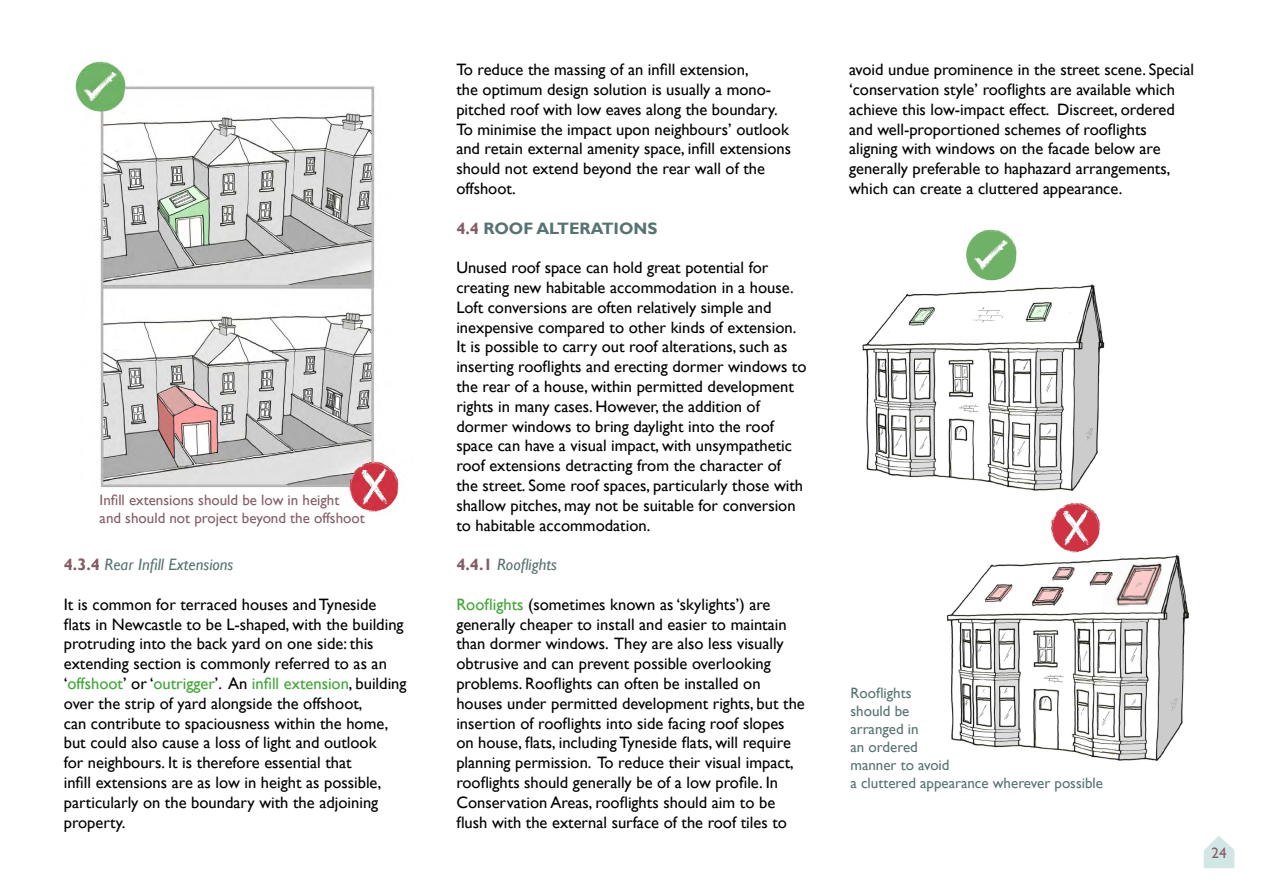
<style>
.page{position:relative;width:1263px;height:893px;background:#fff}
.page>*{position:absolute;margin:0;border:0;box-sizing:border-box;transform-origin:0 0}
.t1{font:16.5px/19.8px "Gill Sans";color:#000}
.t2{font:italic 16.5px "Gill Sans";color:#577371}
.t3{font:700 16.5px "Gill Sans";color:#577371}
.t4{font:15px/18px "Gill Sans";color:#577371}
.t5{font:15px/18px "Gill Sans";color:#845d66}
.s1{font-weight:700;font-style:normal;color:#845d66}
.s2{color:#3fa535}
.s3{color:#845d66}
</style>
<div class="page">
<svg style="left:1204px;top:836px;width:30px;height:32px"></svg>
<img style="left:75px;top:61px;width:324px;height:451px">
<img style="left:862px;top:229px;width:243px;height:262px">
<img style="left:947px;top:502px;width:242px;height:259px">
<img style="left:1102px;top:561px;width:60px;height:46px">
<img style="left:1027px;top:584px;width:39px;height:26px">
<img style="left:1088px;top:570px;width:26px;height:17px">
<p class="t5" style="left:100px;top:491px;width:267px">Infill extensions should be low in height and should not project beyond the offshoot</p>
<p class="t2" style="left:64px;top:555px;width:171px"><span class="s1">4.3.4</span> Rear Infill Extensions</p>
<p class="t1" style="left:64px;top:595px;width:344px">It is common for terraced houses and Tyneside flats in Newcastle to be L-shaped, with the building protruding into the back yard on one side: this extending section is commonly referred to as an ‘<span class="s2">offshoot</span>’ or ‘<span class="s2">outrigger</span>’. An <span class="s2">infill extension</span>, building over the strip of yard alongside the offshoot,<br>can contribute to spaciousness within the home, but could also cause a loss of light and outlook<br>for neighbours. It is therefore essential that<br>infill extensions are as low in height as possible, particularly on the boundary with the adjoining property.</p>
<p class="t1" style="left:456px;top:60px;width:336px">To reduce the massing of an infill extension,<br>the optimum design solution is usually a mono&shy;pitched roof with low eaves along the boundary.<br>To minimise the impact upon neighbours’ outlook and retain external amenity space, infill extensions should not extend beyond the rear wall of the offshoot.</p>
<p class="t3" style="left:456px;top:218px;width:203px"><span class="s3">4.4</span> ROOF ALTERATIONS</p>
<p class="t1" style="left:456px;top:258px;width:352px">Unused roof space can hold great potential for creating new habitable accommodation in a house.<br>Loft conversions are often relatively simple and inexpensive compared to other kinds of extension.<br>It is possible to carry out roof alterations, such as inserting rooflights and erecting dormer windows to the rear of a house, within permitted development rights in many cases. However, the addition of dormer windows to bring daylight into the roof space can have a visual impact, with unsympathetic roof extensions detracting from the character of the street. Some roof spaces, particularly those with shallow pitches, may not be suitable for conversion to habitable accommodation.</p>
<p class="t2" style="left:456px;top:555px;width:102px"><span class="s1">4.4.1</span> Rooflights</p>
<p class="t1" style="left:456px;top:595px;width:350px"><span class="s2">Rooflights</span> (sometimes known as ‘skylights’) are generally cheaper to install and easier to maintain than dormer windows. They are also less visually obtrusive and can prevent possible overlooking problems. Rooflights can often be installed on houses under permitted development rights, but the insertion of rooflights into side facing roof slopes on house, flats, including Tyneside flats, will require planning permission. To reduce their visual impact, rooflights should generally be of a low profile. In Conservation Areas, rooflights should aim to be flush with the external surface of the roof tiles to</p>
<p class="t1" style="left:849px;top:60px;width:347px">avoid undue prominence in the street scene. Special ‘conservation style’ rooflights are available which achieve this low-impact effect. Discreet, ordered and well-proportioned schemes of rooflights aligning with windows on the facade below are generally preferable to haphazard arrangements, which can create a cluttered appearance.</p>
<p class="t4" style="left:850px;top:684px;width:254px">Rooflights<br>should be<br>arranged in<br>an ordered<br>manner to avoid<br>a cluttered appearance wherever possible</p>
<p class="t5" style="left:1211px;top:844px;width:16px">24</p>
</div>
